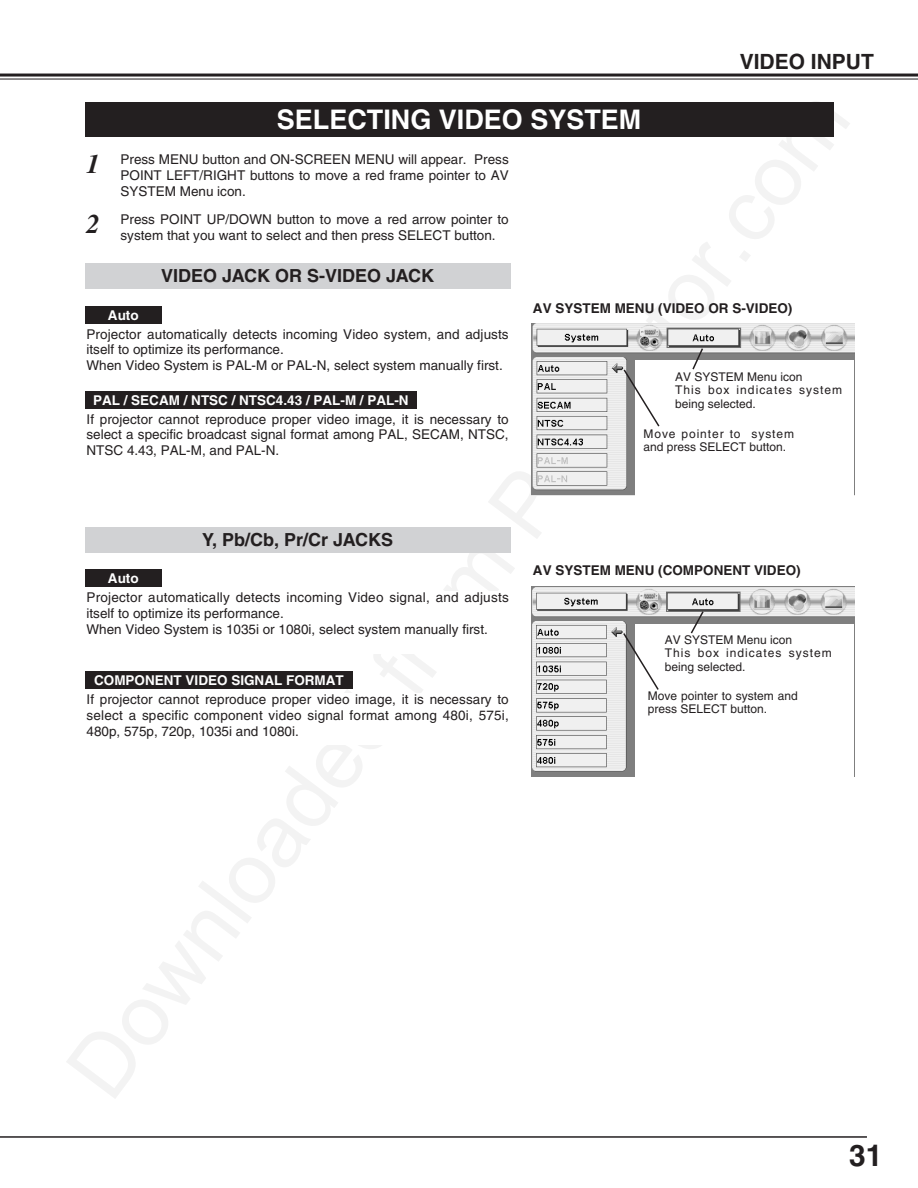
<style>
.page{position:relative;width:918px;height:1188px;background:#fff}
.page>*{position:absolute;margin:0;border:0;box-sizing:border-box;transform-origin:0 0}
.t1{font:700 30px "Helvetica";color:#231f20}
.t2{font:700 27px "Helvetica";color:#fff}
.t3{font:italic 700 27px "Times";color:#231f20}
.t4{font:700 21px "Helvetica";color:#231f20}
.t5{font:700 18px "Helvetica";color:#231f20}
.t6{font:13.5px/15.8px "Helvetica";color:#231f20;text-align:justify}
.t7{font:700 13.5px "Helvetica";color:#fff}
.t8{font:700 13.5px "Helvetica";color:#231f20}
.t9{font:12px/13.5px "Helvetica";color:#231f20}
</style>
<div class="page">
<hr style="left:0;top:74px;width:918px;height:3px;background:#231f20">
<hr style="left:0;top:79px;width:918px;height:1px;background:#231f20">
<hr style="left:0;top:1136px;width:867px;height:2px;background:#231f20">
<img style="left:531px;top:323px;width:323px;height:172px">
<img style="left:531px;top:587px;width:323px;height:190px">
<div style="left:85px;top:102px;width:748px;height:34px;background:#231f20"></div>
<div style="left:85px;top:391px;width:332px;height:17px;background:#231f20"></div>
<div style="left:85px;top:570px;width:77px;height:17px;background:#231f20"></div>
<div style="left:85px;top:672px;width:268px;height:17px;background:#231f20"></div>
<div style="left:85px;top:264px;width:425px;height:25px;background:#d1d2d4"></div>
<div style="left:85px;top:527px;width:425px;height:26px;background:#d1d2d4"></div>
<div style="left:85px;top:306px;width:77px;height:17px;background:#231f20"></div>
<div style="left:635px;top:360px;width:219px;height:135px;background:#fff"></div>
<div style="left:635px;top:624px;width:219px;height:156px;background:#fff"></div>
<svg style="left:691px;top:347px;width:13px;height:23px"></svg>
<svg style="left:622px;top:368px;width:38px;height:60px"></svg>
<svg style="left:689px;top:610px;width:16px;height:24px"></svg>
<svg style="left:622px;top:631px;width:37px;height:61px"></svg>
<h3 class="t4" style="left:740px;top:53px;width:136px">VIDEO INPUT</h3>
<h2 class="t3" style="left:87px;top:155px;width:15px">1</h2>
<h2 class="t3" style="left:87px;top:214px;width:15px">2</h2>
<h2 class="t2" style="left:277px;top:110px;width:366px">SELECTING VIDEO SYSTEM</h2>
<p class="t6" style="left:121px;top:153px;width:390px">Press MENU button and ON-SCREEN MENU will appear. Press POINT LEFT/RIGHT buttons to move a red frame pointer to AV SYSTEM Menu icon.</p>
<p class="t6" style="left:121px;top:212px;width:390px">Press POINT UP/DOWN button to move a red arrow pointer to system that you want to select and then press SELECT button.</p>
<p class="t7" style="left:108px;top:310px;width:32px">Auto</p>
<h3 class="t5" style="left:161px;top:270px;width:274px">VIDEO JACK OR S-VIDEO JACK</h3>
<p class="t8" style="left:533px;top:303px;width:261px">AV SYSTEM MENU (VIDEO OR S-VIDEO)</p>
<p class="t6" style="left:87px;top:327px;width:424px;text-align:left">Projector automatically detects incoming Video system, and adjusts itself to optimize its performance.<br>When Video System is PAL-M or PAL-N, select system manually first.</p>
<p class="t7" style="left:93px;top:395px;width:317px">PAL / SECAM / NTSC / NTSC4.43 / PAL-M / PAL-N</p>
<p class="t6" style="left:87px;top:412px;width:424px">If projector cannot reproduce proper video image, it is necessary to select a specific broadcast signal format among PAL, SECAM, NTSC, NTSC 4.43, PAL-M, and PAL-N.</p>
<p class="t9" style="left:675px;top:371px;width:169px">AV SYSTEM Menu icon<br>This box indicates system being selected.</p>
<p class="t9" style="left:644px;top:428px;width:152px">Move pointer to system and press SELECT button.</p>
<p class="t7" style="left:108px;top:574px;width:32px">Auto</p>
<h3 class="t5" style="left:202px;top:533px;width:193px">Y, Pb/Cb, Pr/Cr JACKS</h3>
<p class="t6" style="left:87px;top:591px;width:424px;text-align:left">Projector automatically detects incoming Video signal, and adjusts itself to optimize its performance.<br>When Video System is 1035i or 1080i, select system manually first.</p>
<p class="t7" style="left:94px;top:676px;width:251px">COMPONENT VIDEO SIGNAL FORMAT</p>
<p class="t6" style="left:87px;top:693px;width:424px">If projector cannot reproduce proper video image, it is necessary to select a specific component video signal format among 480i, 575i, 480p, 575p, 720p, 1035i and 1080i.</p>
<p class="t8" style="left:533px;top:565px;width:269px">AV SYSTEM MENU (COMPONENT VIDEO)</p>
<p class="t9" style="left:665px;top:634px;width:169px">AV SYSTEM Menu icon<br>This box indicates system being selected.</p>
<p class="t9" style="left:648px;top:690px;width:151px">Move pointer to system and press SELECT button.</p>
<h1 class="t1" style="left:849px;top:1145px;width:35px">31</h1>
</div>
